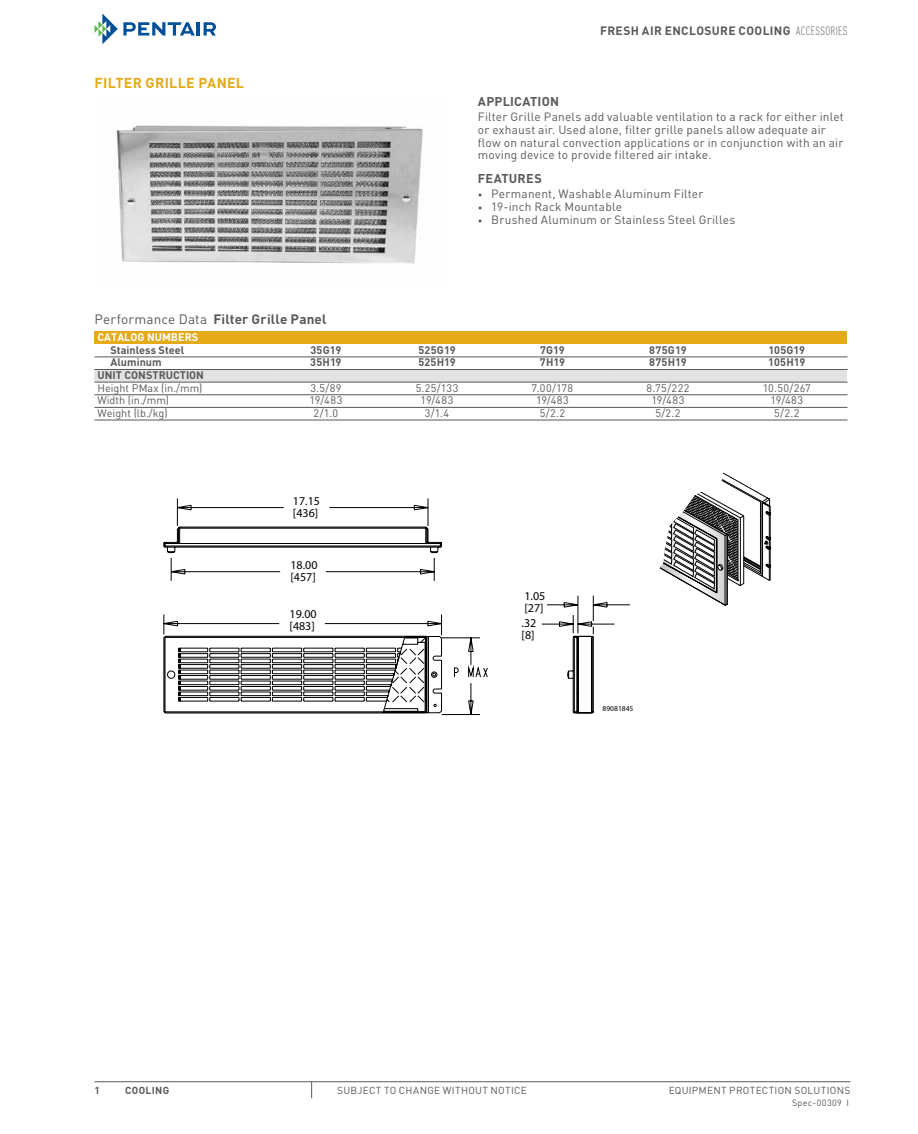
<style>
.page{position:relative;width:918px;height:1134px;background:#fff}
.page>*{position:absolute;margin:0;border:0;box-sizing:border-box;transform-origin:0 0}
.t1{font:700 14.25px "DIN Pro";letter-spacing:.02em;color:#e4aa17}
.t2{font:700 13.5px "DIN Pro";color:#58595b}
.t3{font:700 12.6px "DIN Pro";letter-spacing:.015em;color:#58595b}
.t4{font:12px/12.6px "DIN Pro";letter-spacing:.015em;color:#58595b}
.t5{font:12px/12px "Myriad Pro";color:#000}
.t6{font:700 12px "DIN Pro";letter-spacing:.03em;color:#58595b}
.t7{font:10.8px "DIN Pro";color:#58595b}
.t8{font:700 10.8px "DIN Pro";letter-spacing:.02em;color:#58595b}
.t9{font:700 10.8px "DIN Pro";color:#fff}
.t10{font:10.2px "DIN Pro";letter-spacing:.025em;color:#58595b}
.t11{font:700 10.2px "DIN Pro";letter-spacing:.035em;color:#58595b}
.t12{font:9px "DIN Pro";letter-spacing:.045em;color:#58595b}
.t13{font:7.5px "Myriad Pro";color:#000}
.s1{font-weight:300;font-stretch:condensed}
.s2{font-size:9px}
.s3{font-weight:400}
</style>
<div class="page">
<svg style="left:94px;top:14px;width:101px;height:30px"></svg>
<hr style="left:197px;top:22px;width:3px;height:14px;background:#035099">
<svg style="left:204px;top:22px;width:12px;height:14px"></svg>
<hr style="left:94px;top:1081px;width:756px;height:1px;background:#58595b">
<svg style="left:311px;top:1082px;width:1px;height:16px"></svg>
<img style="left:116px;top:125px;width:307px;height:139px">
<div style="left:94px;top:332px;width:754px;height:12px;background:#e4aa17"></div>
<svg style="left:94px;top:356px;width:754px;height:65px"></svg>
<div style="left:94px;top:370px;width:754px;height:12px;background:#e2e3e4"></div>
<hr style="left:94px;top:357px;width:179px;height:1px;background:#58595b">
<hr style="left:273px;top:357px;width:106px;height:1px;background:#58595b">
<hr style="left:379px;top:357px;width:116px;height:1px;background:#58595b">
<hr style="left:495px;top:357px;width:115px;height:1px;background:#58595b">
<hr style="left:610px;top:357px;width:116px;height:1px;background:#58595b">
<hr style="left:726px;top:357px;width:121px;height:1px;background:#58595b">
<hr style="left:94px;top:369px;width:179px;height:1px;background:#58595b">
<hr style="left:273px;top:369px;width:106px;height:1px;background:#58595b">
<hr style="left:379px;top:369px;width:116px;height:1px;background:#58595b">
<hr style="left:495px;top:369px;width:115px;height:1px;background:#58595b">
<hr style="left:610px;top:369px;width:116px;height:1px;background:#58595b">
<hr style="left:726px;top:369px;width:121px;height:1px;background:#58595b">
<hr style="left:94px;top:382px;width:179px;height:1px;background:#58595b">
<hr style="left:273px;top:382px;width:106px;height:1px;background:#58595b">
<hr style="left:379px;top:382px;width:116px;height:1px;background:#58595b">
<hr style="left:495px;top:382px;width:115px;height:1px;background:#58595b">
<hr style="left:610px;top:382px;width:116px;height:1px;background:#58595b">
<hr style="left:726px;top:382px;width:121px;height:1px;background:#58595b">
<hr style="left:94px;top:394px;width:179px;height:1px;background:#58595b">
<hr style="left:273px;top:394px;width:106px;height:1px;background:#58595b">
<hr style="left:379px;top:394px;width:116px;height:1px;background:#58595b">
<hr style="left:495px;top:394px;width:115px;height:1px;background:#58595b">
<hr style="left:610px;top:394px;width:116px;height:1px;background:#58595b">
<hr style="left:726px;top:394px;width:121px;height:1px;background:#58595b">
<hr style="left:94px;top:407px;width:179px;height:1px;background:#58595b">
<hr style="left:273px;top:407px;width:106px;height:1px;background:#58595b">
<hr style="left:379px;top:407px;width:116px;height:1px;background:#58595b">
<hr style="left:495px;top:407px;width:115px;height:1px;background:#58595b">
<hr style="left:610px;top:407px;width:116px;height:1px;background:#58595b">
<hr style="left:726px;top:407px;width:121px;height:1px;background:#58595b">
<hr style="left:94px;top:420px;width:179px;height:1px;background:#58595b">
<hr style="left:273px;top:420px;width:106px;height:1px;background:#58595b">
<hr style="left:379px;top:420px;width:116px;height:1px;background:#58595b">
<hr style="left:495px;top:420px;width:115px;height:1px;background:#58595b">
<hr style="left:610px;top:420px;width:116px;height:1px;background:#58595b">
<hr style="left:726px;top:420px;width:121px;height:1px;background:#58595b">
<svg style="left:659px;top:472px;width:112px;height:134px"></svg>
<svg style="left:163px;top:498px;width:467px;height:217px"></svg>
<svg style="left:454px;top:663px;width:34px;height:15px"></svg>
<p class="t1" style="left:95px;top:71px;width:151px">FILTER GRILLE PANEL</p>
<p class="t6" style="left:600px;top:21px;width:249px">FRESH AIR ENCLOSURE COOLING <span class="s1">ACCESSORIES</span></p>
<p class="t3" style="left:478px;top:90px;width:61px">APPLICATION</p>
<p class="t4" style="left:478px;top:110px;width:367px">Filter Grille Panels add valuable ventilation to a rack for either inlet or exhaust air. Used alone, filter grille panels allow adequate air flow on natural convection applications or in conjunction with an air moving device to provide filtered air intake.</p>
<p class="t3" style="left:478px;top:167px;width:33px">FEATURES</p>
<p class="t4" style="left:478px;top:187px;width:227px"><span class="s2">•</span> Permanent, Washable Aluminum Filter</p>
<p class="t4" style="left:478px;top:199px;width:146px"><span class="s2">•</span> 19-inch Rack Mountable</p>
<p class="t4" style="left:478px;top:212px;width:259px"><span class="s2">•</span> Brushed Aluminum or Stainless Steel Grilles</p>
<p class="t2" style="left:94px;top:308px;width:234px"><span class="s3">Performance Data</span> FILTER GRILLE PANEL</p>
<p class="t9" style="left:98px;top:328px;width:35px">CATALOG</p>
<p class="t9" style="left:147px;top:328px;width:39px">NUMBERS</p>
<p class="t8" style="left:110px;top:341px;width:75px">STAINLESS STEEL</p>
<p class="t8" style="left:310px;top:341px;width:33px">35G19</p>
<p class="t8" style="left:418px;top:341px;width:39px">525G19</p>
<p class="t8" style="left:540px;top:341px;width:26px">7G19</p>
<p class="t8" style="left:649px;top:341px;width:39px">875G19</p>
<p class="t8" style="left:768px;top:341px;width:38px">105G19</p>
<p class="t8" style="left:110px;top:353px;width:53px">ALUMINUM</p>
<p class="t8" style="left:310px;top:353px;width:33px">35H19</p>
<p class="t8" style="left:418px;top:353px;width:39px">525H19</p>
<p class="t8" style="left:540px;top:353px;width:27px">7H19</p>
<p class="t8" style="left:649px;top:353px;width:39px">875H19</p>
<p class="t8" style="left:768px;top:353px;width:39px">105H19</p>
<p class="t8" style="left:98px;top:366px;width:7px">UNIT</p>
<p class="t8" style="left:125px;top:366px;width:8px">CONSTRUCTION</p>
<p class="t7" style="left:98px;top:379px;width:107px">Height PMax (in./mm)</p>
<p class="t7" style="left:310px;top:379px;width:33px">3.5/89</p>
<p class="t7" style="left:416px;top:379px;width:44px">5.25/133</p>
<p class="t7" style="left:532px;top:379px;width:43px">7.00/178</p>
<p class="t7" style="left:647px;top:379px;width:44px">8.75/222</p>
<p class="t7" style="left:763px;top:379px;width:50px">10.50/267</p>
<p class="t7" style="left:98px;top:392px;width:73px">Width (in./mm)</p>
<p class="t7" style="left:310px;top:392px;width:34px">19/483</p>
<p class="t7" style="left:421px;top:392px;width:34px">19/483</p>
<p class="t7" style="left:536px;top:392px;width:34px">19/483</p>
<p class="t7" style="left:652px;top:392px;width:34px">19/483</p>
<p class="t7" style="left:770px;top:392px;width:34px">19/483</p>
<p class="t7" style="left:98px;top:404px;width:72px">Weight (lb./kg)</p>
<p class="t7" style="left:314px;top:404px;width:26px">2/1.0</p>
<p class="t7" style="left:425px;top:404px;width:26px">3/1.4</p>
<p class="t7" style="left:540px;top:404px;width:27px">5/2.2</p>
<p class="t7" style="left:655px;top:404px;width:27px">5/2.2</p>
<p class="t7" style="left:774px;top:404px;width:27px">5/2.2</p>
<p class="t5" style="left:293px;top:494px;width:29px">17.15 [436]</p>
<p class="t5" style="left:290px;top:559px;width:29px">18.00 [457]</p>
<p class="t5" style="left:290px;top:607px;width:29px">19.00 [483]</p>
<p class="t5" style="left:522px;top:617px;width:16px">.32 [8]</p>
<p class="t5" style="left:524px;top:589px;width:22px">1.05 [27]</p>
<p class="t13" style="left:603px;top:704px;width:32px">89081845</p>
<p class="t11" style="left:94px;top:1081px;width:7px">1</p>
<p class="t11" style="left:125px;top:1081px;width:46px">COOLING</p>
<p class="t10" style="left:337px;top:1082px;width:191px">SUBJECT TO CHANGE WITHOUT NOTICE</p>
<p class="t10" style="left:669px;top:1082px;width:183px">EQUIPMENT PROTECTION SOLUTIONS</p>
<p class="t12" style="left:792px;top:1096px;width:58px">Spec-00309 I</p>
</div>
